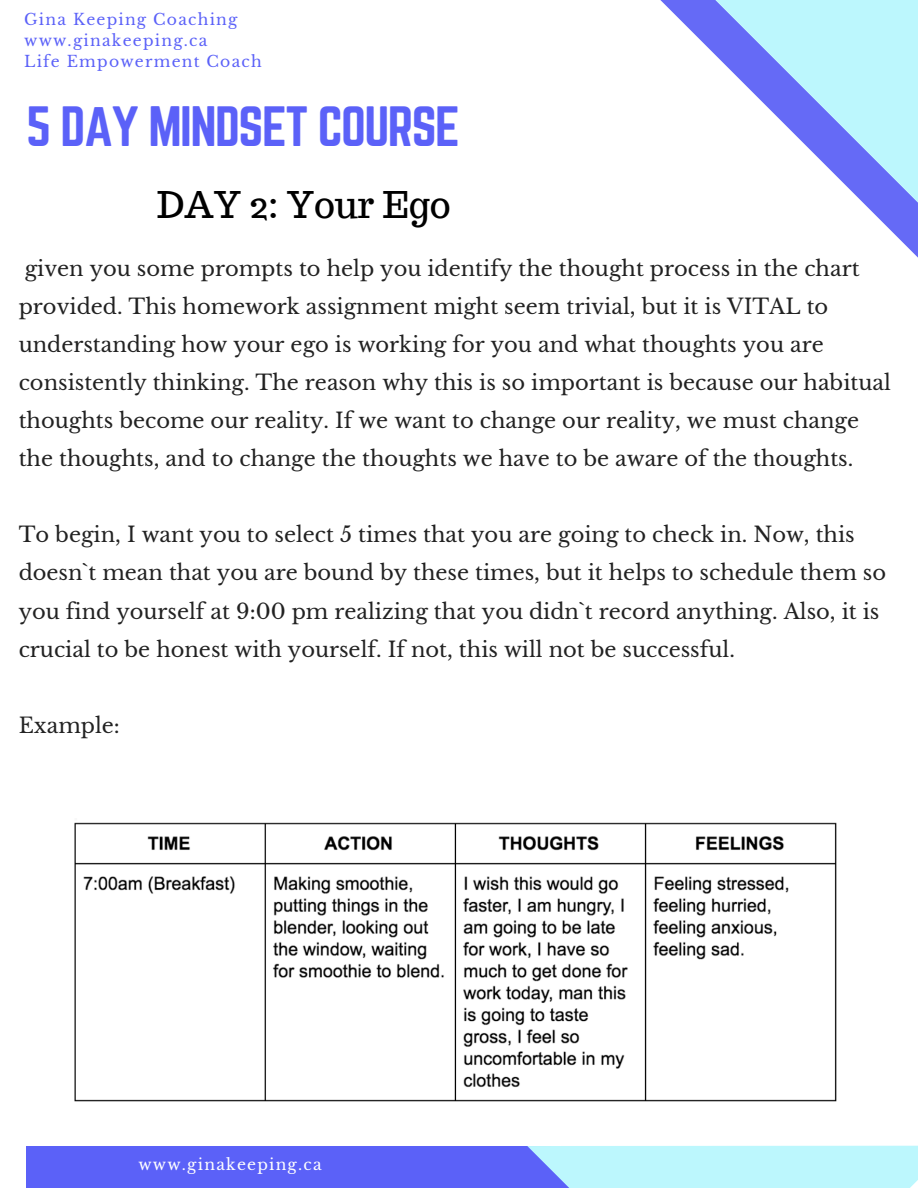
<style>
.page{position:relative;width:918px;height:1188px;background:#fff}
.page>*{position:absolute;margin:0;border:0;box-sizing:border-box;transform-origin:0 0}
.t1{font:49.8px "Norwester";letter-spacing:-.03em;color:#5b61f8}
.t2{font:36px "Trocchi";color:#000}
.t3{font:21px/38.1px "Libre Baskerville";color:#222}
.t4{font:15.6px/21.1px "Libre Baskerville";letter-spacing:.08em;color:#5b61f8}
.t5{font:15.6px "Libre Baskerville";letter-spacing:.08em;color:#fff}
</style>
<div class="page">
<div style="left:26px;top:1146px;width:726px;height:42px;background:#5b61f8"></div>
<svg style="left:527px;top:1145px;width:391px;height:43px;background:#b8effc"></svg>
<svg style="left:660px;top:0;width:258px;height:258px"></svg>
<svg style="left:716px;top:0;width:202px;height:202px"></svg>
<img style="left:74px;top:822px;width:763px;height:280px">
<p class="t4" style="left:24px;top:9px;width:239px">Gina Keeping Coaching www.ginakeeping.ca<br>Life Empowerment Coach</p>
<h1 class="t1" style="left:26px;top:103px;width:435px">5 DAY MINDSET COURSE</h1>
<h2 class="t2" style="left:157px;top:181px;width:295px">DAY 2: Your Ego</h2>
<p class="t3" style="left:19px;top:249px;width:874px">given you some prompts to help you identify the thought process in the chart provided. This homework assignment might seem trivial, but it is VITAL to understanding how your ego is working for you and what thoughts you are consistently thinking. The reason why this is so important is because our habitual thoughts become our reality. If we want to change our reality, we must change the thoughts, and to change the thoughts we have to be aware of the thoughts.</p>
<p class="t3" style="left:19px;top:516px;width:869px">To begin, I want you to select 5 times that you are going to check in. Now, this doesn`t mean that you are bound by these times, but it helps to schedule them so you find yourself at 9:00 pm realizing that you didn`t record anything. Also, it is crucial to be honest with yourself. If not, this will not be successful.</p>
<p class="t3" style="left:19px;top:706px;width:103px">Example:</p>
<p class="t5" style="left:138px;top:1155px;width:185px">www.ginakeeping.ca</p>
</div>
